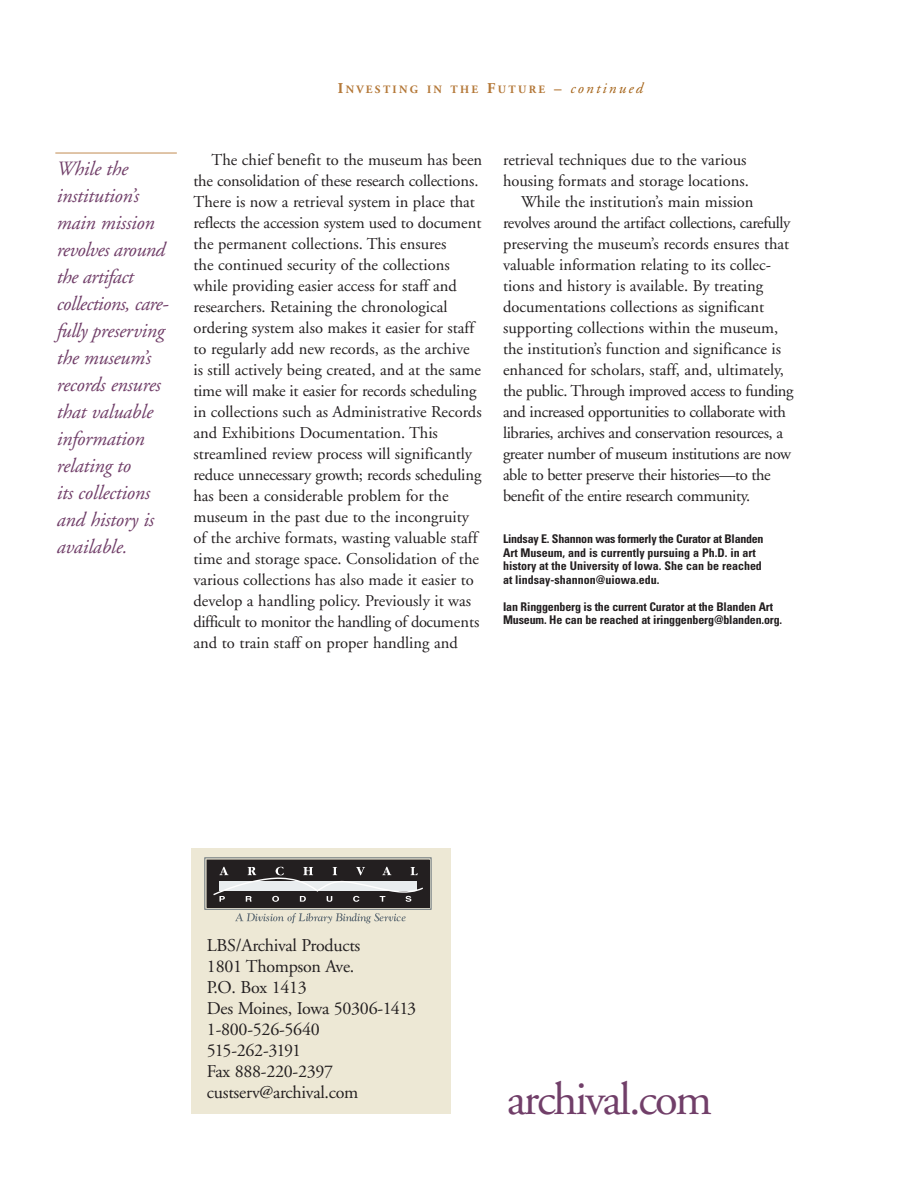
<style>
.page{position:relative;width:918px;height:1188px;background:#fff}
.page>*{position:absolute;margin:0;border:0;box-sizing:border-box;transform-origin:0 0}
.t1{font:46.5px "Adobe Garamond";letter-spacing:-.045em;color:#713f69}
.t2{font:italic 20.25px/27px "Adobe Garamond";letter-spacing:-.01em;color:#713f69}
.t3{font:18px/21px "Adobe Garamond";letter-spacing:-.015em;color:#231f20}
.t4{font:16.5px/21px "Adobe Garamond";color:#231f20}
.t5{font:16.5px "Adobe Garamond";letter-spacing:-.025em;color:#231f20}
.t6{font:700 condensed 12px/13.5px "Univers";letter-spacing:-.015em;color:#231f20}
.t7{font:700 11.25px "Adobe Garamond";letter-spacing:.21em;color:#b47838}
.s1{font-size:15px}
.s2{font-weight:400;font-style:italic;font-size:15px;color:#a36013}
</style>
<div class="page">
<div style="left:191px;top:848px;width:259px;height:266px;background:#ede8d5"></div>
<div style="left:205px;top:858px;width:226px;height:51px;border:1px solid #68737a"></div>
<div style="left:207px;top:860px;width:222px;height:47px;background:#231f20"></div>
<svg style="left:235px;top:913px;width:171px;height:10px"></svg>
<svg style="left:213px;top:867px;width:210px;height:35px"></svg>
<hr style="left:55px;top:152px;width:122px;height:2px;background:#d6b28b">
<p class="t2" style="left:57px;top:157px;width:113px">While the institution’s main mission revolves around the artifact collections, care&shy;fully preserving the museum’s records ensures that valuable information relating to<br>its collections and history is available.</p>
<p class="t7" style="left:338px;top:85px;width:307px"><span class="s1">I</span>NVESTING IN THE <span class="s1">F</span>UTURE <span class="s1">–</span> <span class="s2">continued</span></p>
<p class="t4" style="left:193px;top:151px;width:290px;text-indent:18px">The chief benefit to the museum has been the consolidation of these research collections.<br>There is now a retrieval system in place that reflects the accession system used to document the permanent collections. This ensures<br>the continued security of the collections while providing easier access for staff and researchers. Retaining the chronological ordering system also makes it easier for staff to regularly add new records, as the archive is still actively being created, and at the same time will make it easier for records scheduling in collections such as Administrative Records and Exhibitions Documentation. This streamlined review process will significantly reduce unnecessary growth; records scheduling has been a considerable problem for the museum in the past due to the incongruity of the archive formats, wasting valuable staff time and storage space. Consolidation of the various collections has also made it easier to develop a handling policy. Previously it was difficult to monitor the handling of documents and to train staff on proper handling and</p>
<p class="t4" style="left:503px;top:151px;width:245px">retrieval techniques due to the various</p>
<p class="t4" style="left:503px;top:172px;width:247px">housing formats and storage locations.</p>
<p class="t4" style="left:521px;top:193px;width:234px">While the institution’s main mission</p>
<p class="t5" style="left:503px;top:216px;width:289px">revolves around the artifact collections, carefully</p>
<p class="t4" style="left:503px;top:235px;width:288px">preserving the museum’s records ensures that</p>
<p class="t4" style="left:503px;top:256px;width:270px">valuable information relating to its collec-</p>
<p class="t4" style="left:503px;top:277px;width:262px">tions and history is available. By treating</p>
<p class="t4" style="left:503px;top:298px;width:263px">documentations collections as significant</p>
<p class="t4" style="left:503px;top:319px;width:277px">supporting collections within the museum,</p>
<p class="t4" style="left:503px;top:340px;width:280px">the institution’s function and significance is</p>
<p class="t4" style="left:503px;top:361px;width:283px">enhanced for scholars, staff, and, ultimately,</p>
<p class="t5" style="left:503px;top:384px;width:292px">the public. Through improved access to funding</p>
<p class="t5" style="left:503px;top:405px;width:284px">and increased opportunities to collaborate with</p>
<p class="t5" style="left:503px;top:426px;width:282px">libraries, archives and conservation resources, a</p>
<p class="t5" style="left:503px;top:447px;width:290px">greater number of museum institutions are now</p>
<p class="t5" style="left:503px;top:468px;width:269px">able to better preserve their histories—to the</p>
<p class="t5" style="left:503px;top:489px;width:249px">benefit of the entire research community.</p>
<p class="t6" style="left:503px;top:533px;width:262px">Lindsay E. Shannon was formerly the Curator at Blanden Art Museum, and is currently pursuing a Ph.D. in art history at the University of Iowa. She can be reached at lindsay-shannon@uiowa.edu.</p>
<p class="t6" style="left:503px;top:601px;width:281px">Ian Ringgenberg is the current Curator at the Blanden Art<br>Museum. He can be reached at iringgenberg@blanden.org.</p>
<p class="t3" style="left:207px;top:937px;width:211px">LBS/Archival Products<br>1801 Thompson Ave.<br>P.O. Box 1413<br>Des Moines, Iowa 50306-1413<br>1-800-526-5640<br>515-262-3191<br>Fax 888-220-2397 custserv@archival.com</p>
<h1 class="t1" style="left:507px;top:1081px;width:206px">archival.com</h1>
</div>
